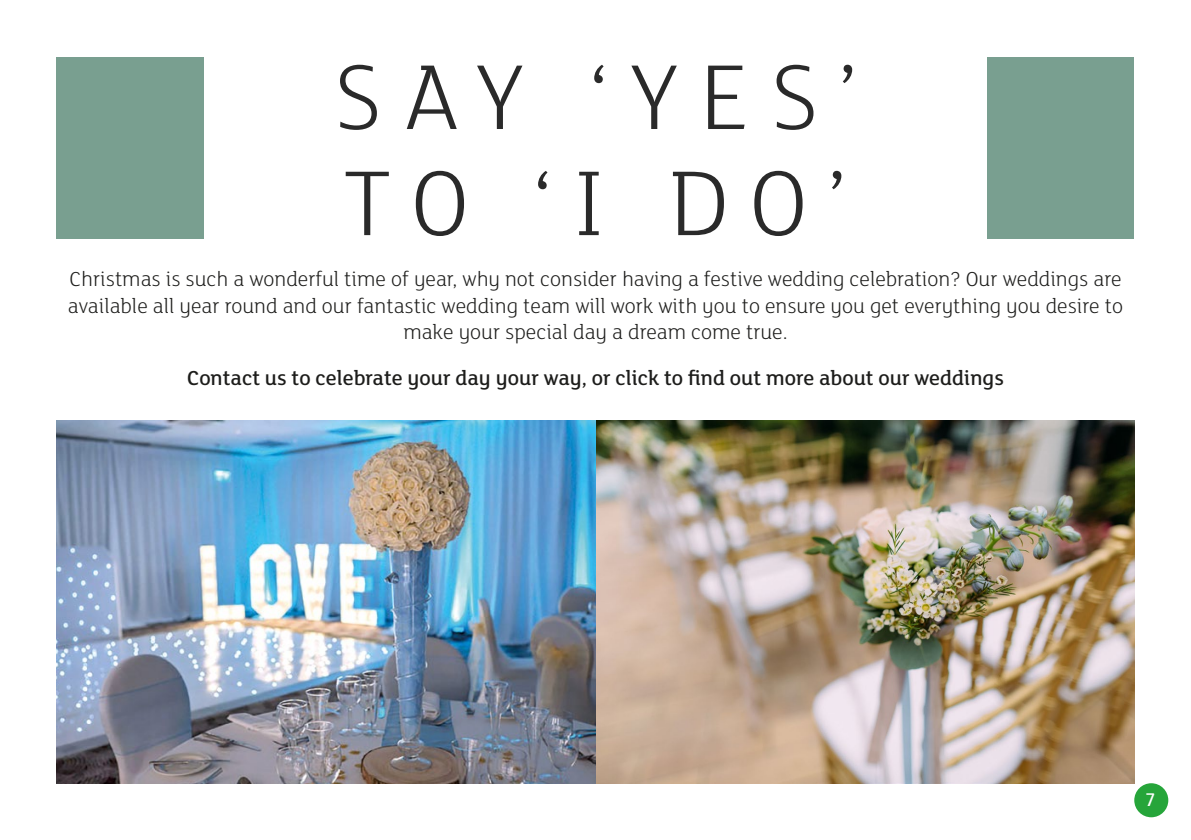
<style>
.page{position:relative;width:1191px;height:840px;background:#fff}
.page>*{position:absolute;margin:0;border:0;box-sizing:border-box;transform-origin:0 0}
.t1{font:300 100px/106px "FS Lola";letter-spacing:.2em;color:#2a2a2a}
.t2{font:300 22px/26.4px "FS Lola";color:#1d1d1b;text-align:center}
.t3{font:500 22px "FS Lola";color:#1d1d1b}
.t4{font:500 20px "FS Lola";color:#fff}
</style>
<div class="page">
<div style="left:57px;top:57px;width:1077px;height:181px;background:#799f90"></div>
<img style="left:57px;top:420px;width:1077px;height:362px">
<div style="left:204px;top:54px;width:782px;height:193px;background:#fff"></div>
<div style="left:1134px;top:782px;width:34px;height:34px;background:#26a53a;border-radius:50%"></div>
<h1 class="t1" style="left:333px;top:40px;width:526px">SAY ‘YES’<br>TO ‘I DO’</h1>
<p class="t2" style="left:68px;top:265px;width:1056px">Christmas is such a wonderful time of year, why not consider having a festive wedding celebration? Our weddings are available all year round and our fantastic wedding team will work with you to ensure you get everything you desire to make your special day a dream come true.</p>
<p class="t3" style="left:187px;top:363px;width:818px">Contact us to celebrate your day your way, or click to find out more about our weddings</p>
<p class="t4" style="left:1145px;top:786px;width:12px">7</p>
</div>
